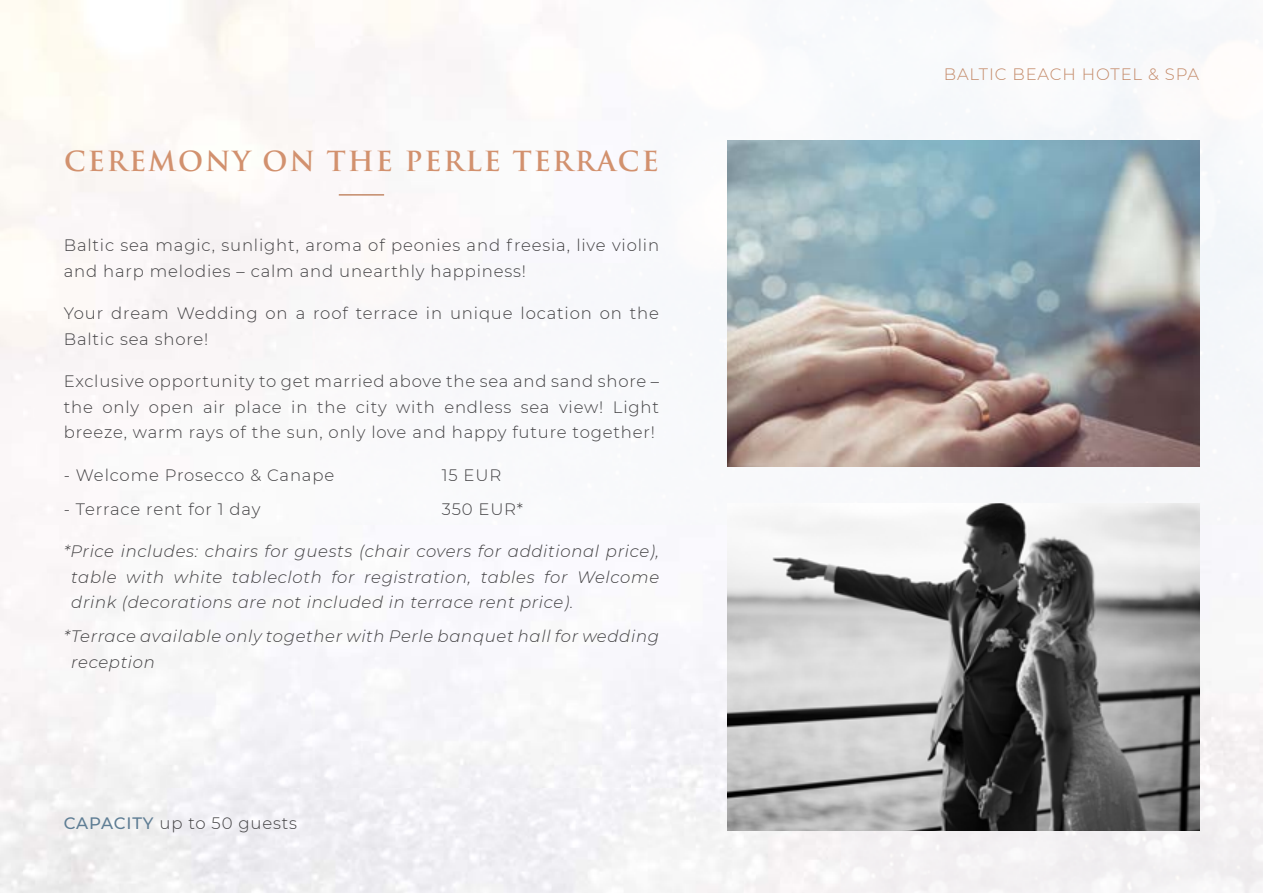
<style>
.page{position:relative;width:1263px;height:893px;background:#fff}
.page>*{position:absolute;margin:0;border:0;box-sizing:border-box;transform-origin:0 0}
.t1{font:600 27px "Trajan Pro 3";letter-spacing:.07em;color:#d2916e}
.t2{font:300 16.5px/25.5px "Montserrat";letter-spacing:.05em;color:#414042}
.t3{font:italic 300 16.5px/25.5px "Montserrat";letter-spacing:.04em;color:#414042;text-align:justify}
.t4{font:300 16.5px "Montserrat";letter-spacing:.05em;color:#c48a69}
.s1{font-weight:500;color:#5e7d94}
</style>
<div class="page">
<img style="left:0;top:1px;width:1263px;height:892px">
<img style="left:727px;top:141px;width:473px;height:326px">
<img style="left:727px;top:504px;width:473px;height:326px">
<hr style="left:339px;top:194px;width:45px;height:2px;background:#c48a69">
<h1 class="t1" style="left:64px;top:141px;width:596px">CEREMONY ON THE PERLE TERRACE</h1>
<p class="t2" style="left:64px;top:232px;width:597px">Baltic sea magic, sunlight, aroma of peonies and freesia, live violin and harp melodies – calm and unearthly happiness!</p>
<p class="t2" style="left:64px;top:300px;width:597px">Your dream Wedding on a roof terrace in unique location on the<br>Baltic sea shore!</p>
<p class="t2" style="left:64px;top:368px;width:597px;text-align:justify">Exclusive opportunity to get married above the sea and sand shore – the only open air place in the city with endless sea view! Light breeze, warm rays of the sun, only love and happy future together!</p>
<p class="t2" style="left:64px;top:462px;width:272px">- Welcome Prosecco &amp; Canape</p>
<p class="t2" style="left:442px;top:462px;width:61px">15 EUR</p>
<p class="t2" style="left:64px;top:496px;width:198px">- Terrace rent for 1 day</p>
<p class="t2" style="left:442px;top:496px;width:83px">350 EUR*</p>
<p class="t3" style="left:71px;top:538px;width:589px;text-indent:-8px">*Price includes: chairs for guests (chair covers for additional price), table with white tablecloth for registration, tables for Welcome drink (decorations are not included in terrace rent price).</p>
<p class="t3" style="left:71px;top:623px;width:589px;text-indent:-8px">*Terrace available only together with Perle banquet hall for wedding reception</p>
<p class="t2" style="left:64px;top:810px;width:235px"><span class="s1">CAPACITY</span> up to 50 guests</p>
<p class="t4" style="left:944px;top:63px;width:257px">BALTIC BEACH HOTEL &amp; SPA</p>
</div>
